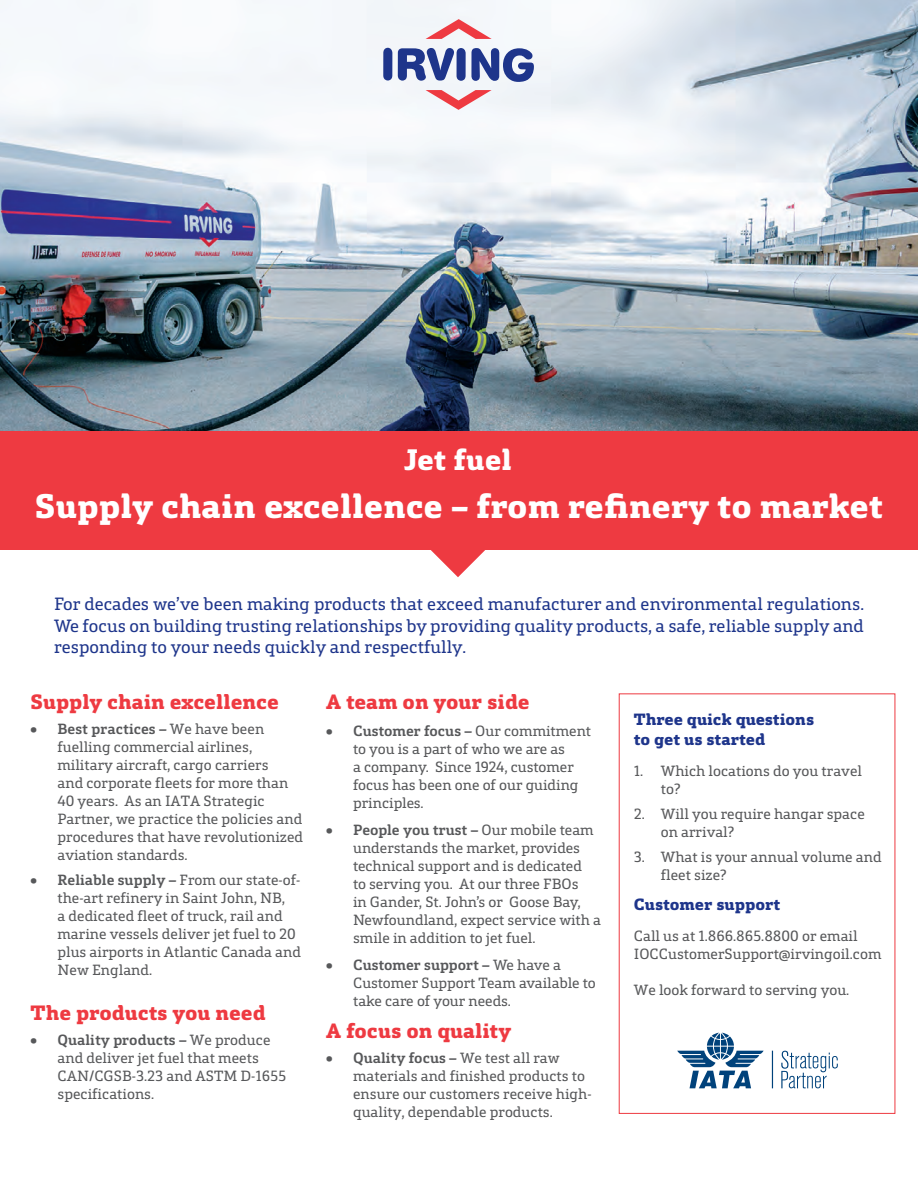
<style>
.page{position:relative;width:918px;height:1188px;background:#fff}
.page>*{position:absolute;margin:0;border:0;box-sizing:border-box;transform-origin:0 0}
.t1{font:800 34.5px "FS Silas Slab";color:#fff}
.t2{font:800 30px "FS Silas Slab";color:#fff}
.t3{font:800 21px "FS Silas Slab";color:#ee3a41}
.t4{font:18px/21.6px "FS Silas Slab";color:#1e358b}
.t5{font:800 16.5px/19.8px "FS Silas Slab";color:#1e358b}
.t6{font:15px/18px "FS Silas Slab";color:#57585a}
.s1{font-weight:700}
</style>
<div class="page">
<img style="left:0;top:0;width:918px;height:431px">
<div style="left:0;top:431px;width:918px;height:119px;background:#ee3a41"></div>
<svg style="left:431px;top:550px;width:54px;height:27px"></svg>
<div style="left:619px;top:693px;width:276px;height:421px;border:1px solid #ee3a41"></div>
<svg style="left:383px;top:48px;width:9px;height:33px"></svg>
<svg style="left:398px;top:48px;width:136px;height:34px"></svg>
<svg style="left:426px;top:19px;width:66px;height:20px"></svg>
<svg style="left:426px;top:90px;width:66px;height:20px"></svg>
<svg style="left:677px;top:1033px;width:161px;height:55px"></svg>
<p class="t2" style="left:404px;top:432px;width:110px">Jet fuel</p>
<p class="t1" style="left:35px;top:475px;width:850px">Supply chain excellence – from refinery to market</p>
<p class="t4" style="left:54px;top:592px;width:811px">For decades we’ve been making products that exceed manufacturer and environmental regulations.<br>We focus on building trusting relationships by providing quality products, a safe, reliable supply and</p>
<p class="t4" style="left:54px;top:635px;width:414px">responding to your needs quickly and respectfully.</p>
<p class="t3" style="left:30px;top:683px;width:250px">Supply chain excellence</p>
<p class="t6" style="left:57px;top:718px;width:247px;text-indent:-27px"><span class="s1">• Best practices –</span> We have been fuelling commercial airlines, military aircraft, cargo carriers<br>and corporate fleets for more than<br>40 years. As an IATA Strategic<br>Partner, we practice the policies and procedures that have revolutionized aviation standards.</p>
<p class="t6" style="left:57px;top:869px;width:245px;text-indent:-27px"><span class="s1">• Reliable supply –</span> From our state-of&shy;the-art refinery in Saint John, NB,<br>a dedicated fleet of truck, rail and marine vessels deliver jet fuel to 20 plus airports in Atlantic Canada and<br>New England.</p>
<p class="t3" style="left:30px;top:994px;width:237px">The products you need</p>
<p class="t6" style="left:57px;top:1029px;width:230px;text-indent:-27px"><span class="s1">• Quality products –</span> We produce and deliver jet fuel that meets<br>CAN/CGSB-3.23 and ASTM D-1655 specifications.</p>
<p class="t3" style="left:326px;top:683px;width:205px">A team on your side</p>
<p class="t6" style="left:353px;top:721px;width:239px;text-indent:-27px"><span class="s1">• Customer focus –</span> Our commitment to you is a part of who we are as<br>a company. Since 1924, customer focus has been one of our guiding principles.</p>
<p class="t6" style="left:353px;top:820px;width:250px;text-indent:-27px"><span class="s1">• People you trust –</span> Our mobile team understands the market, provides technical support and is dedicated<br>to serving you. At our three FBOs<br>in Gander, St. John’s or Goose Bay, Newfoundland, expect service with a smile in addition to jet fuel.</p>
<p class="t6" style="left:353px;top:955px;width:244px;text-indent:-27px"><span class="s1">• Customer support –</span> We have a<br>Customer Support Team available to take care of your needs.</p>
<p class="t3" style="left:326px;top:1012px;width:187px">A focus on quality</p>
<p class="t6" style="left:353px;top:1047px;width:240px;text-indent:-27px"><span class="s1">• Quality focus –</span> We test all raw materials and finished products to ensure our customers receive high&shy;quality, dependable products.</p>
<p class="t5" style="left:634px;top:708px;width:182px">Three quick questions to get us started</p>
<p class="t6" style="left:661px;top:761px;width:203px;text-indent:-27px">1. Which locations do you travel to?</p>
<p class="t6" style="left:661px;top:803px;width:206px;text-indent:-27px">2. Will you require hangar space on arrival?</p>
<p class="t6" style="left:661px;top:846px;width:222px;text-indent:-27px">3. What is your annual volume and fleet size?</p>
<p class="t5" style="left:634px;top:892px;width:148px">Customer support</p>
<p class="t6" style="left:634px;top:926px;width:249px">Call us at 1.866.865.8800 or email<br>IOCCustomerSupport@irvingoil.com</p>
<p class="t6" style="left:634px;top:980px;width:217px">We look forward to serving you.</p>
</div>
